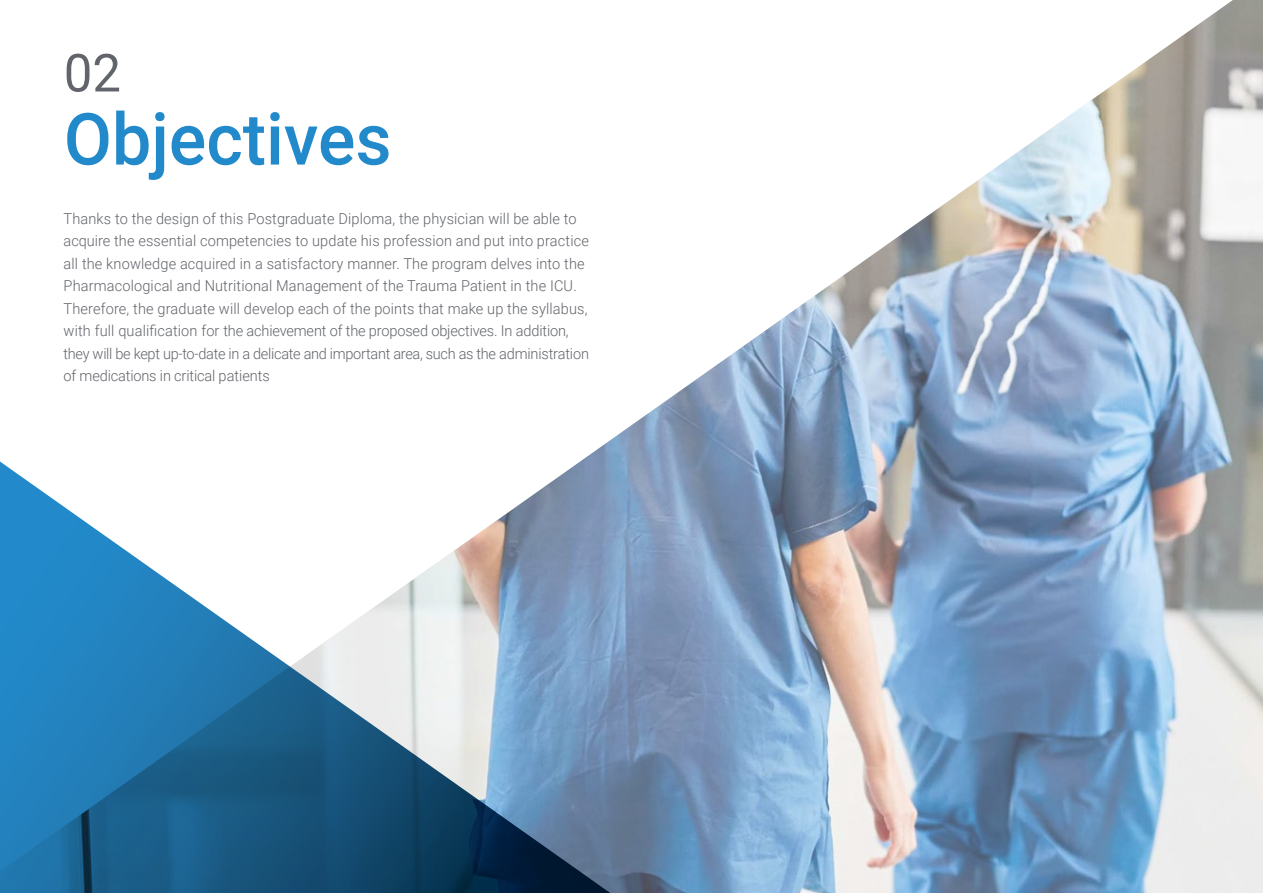
<style>
.page{position:relative;width:1263px;height:893px;background:#fff}
.page>*{position:absolute;margin:0;border:0;box-sizing:border-box;transform-origin:0 0}
.t1{font:500 72px "Roboto";color:#2289ca}
.t2{font:52.5px "Roboto";color:#61646a}
.t3{font:300 15px/22.5px "Roboto";letter-spacing:.01em;color:#61646a}
</style>
<div class="page">
<img style="left:602px;top:0;width:661px;height:893px">
<svg style="left:0;top:446px;width:640px;height:447px"></svg>
<h2 class="t2" style="left:64px;top:36px;width:59px">02</h2>
<h1 class="t1" style="left:64px;top:89px;width:329px">Objectives</h1>
<p class="t3" style="left:64px;top:207px;width:527px">Thanks to the design of this Postgraduate Diploma, the physician will be able to acquire the essential competencies to update his profession and put into practice all the knowledge acquired in a satisfactory manner. The program delves into the Pharmacological and Nutritional Management of the Trauma Patient in the ICU.<br>Therefore, the graduate will develop each of the points that make up the syllabus, with full qualification for the achievement of the proposed objectives. In addition, they will be kept up-to-date in a delicate and important area, such as the administration of medications in critical patients</p>
</div>
